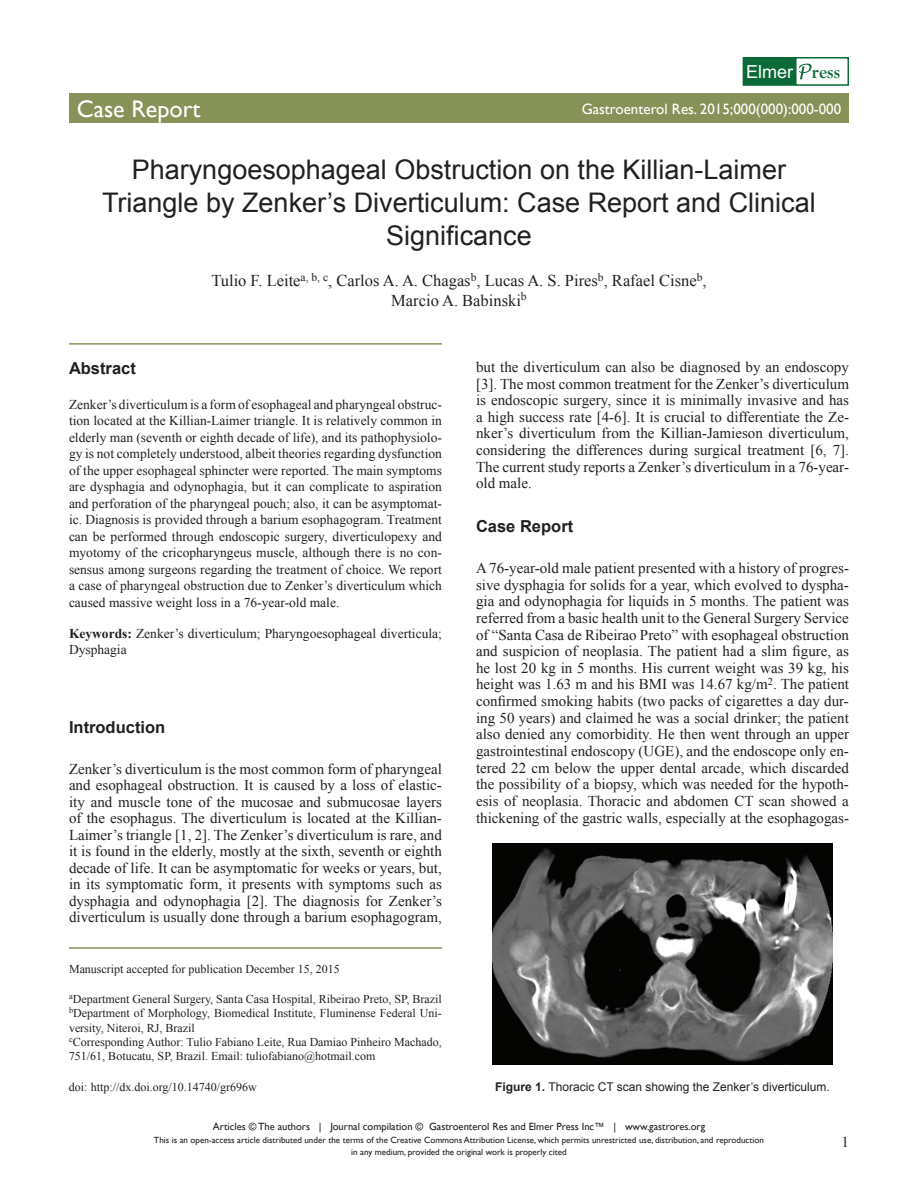
<style>
.page{position:relative;width:918px;height:1188px;background:#fff}
.page>*{position:absolute;margin:0;border:0;box-sizing:border-box;transform-origin:0 0}
.t1{font:27px/33px "Arial";color:#231f20;text-align:center}
.t2{font:24px "Gill Sans";color:#fff}
.t3{font:18px "Arial";color:#fff}
.t4{font:16.5px/19.8px "Times New Roman";color:#231f20;text-align:center}
.t5{font:700 16.5px "Arial";color:#231f20}
.t6{font:15px/16.6px "Times New Roman";color:#231f20;text-align:justify}
.t7{font:15px "Gill Sans";color:#fff}
.t8{font:13.5px/16.5px "Times New Roman";color:#231f20;text-align:justify}
.t9{font:12px/14.4px "Times New Roman";color:#231f20}
.t10{font:12px "Arial";color:#231f20}
.t11{font:10.5px "Gill Sans";color:#231f20}
.t12{font:9px/12px "Gill Sans";color:#231f20;text-align:center}
.s1{font-family:"Goudy Old Style T";font-weight:700;font-size:19.5px;color:#0f693b}
.s2{font-weight:700}
</style>
<div class="page">
<hr style="left:69px;top:343px;width:373px;height:2px;background:#869258">
<div style="left:69px;top:94px;width:390px;height:29px;background:#869258"></div>
<div style="left:459px;top:94px;width:390px;height:29px;background:#869258"></div>
<div style="left:743px;top:58px;width:53px;height:27px;background:#0a6936"></div>
<div style="left:743px;top:57px;width:54px;height:29px;border:2px solid #0a6936"></div>
<div style="left:795px;top:57px;width:54px;height:29px;border:2px solid #0a6936"></div>
<svg style="left:800px;top:64px;width:12px;height:15px"></svg>
<div style="left:743px;top:65px;width:53px;height:16px;background:#0a6936"></div>
<hr style="left:69px;top:947px;width:373px;height:2px;background:#869258">
<img style="left:492px;top:843px;width:341px;height:221px">
<p class="t3" style="left:746px;top:60px;width:96px">Elmer <span class="s1">ress</span></p>
<h2 class="t2" style="left:77px;top:95px;width:125px">Case Report</h2>
<p class="t7" style="left:582px;top:100px;width:261px">Gastroenterol Res. 2015;000(000):000-000</p>
<h1 class="t1" style="left:102px;top:153px;width:715px">Pharyngoesophageal Obstruction on the Killian-Laimer<br>Triangle by Zenker’s Diverticulum: Case Report and Clinical<br>Significance</h1>
<p class="t4" style="left:211px;top:270px;width:497px">Tulio F. Leite<sup>a,</sup> <sup>b,</sup> <sup>c</sup>, Carlos A. A. Chagas<sup>b</sup>, Lucas A. S. Pires<sup>b</sup>, Rafael Cisne<sup>b</sup>,<br>Marcio A. Babinski<sup>b</sup></p>
<p class="t5" style="left:69px;top:356px;width:68px">Abstract</p>
<p class="t8" style="left:69px;top:396px;width:374px">Zenker’s diverticulum is a form of esophageal and pharyngeal obstruc&shy;tion located at the Killian-Laimer triangle. It is relatively common in elderly man (seventh or eighth decade of life), and its pathophysiolo&shy;gy is not completely understood, albeit theories regarding dysfunction of the upper esophageal sphincter were reported. The main symptoms are dysphagia and odynophagia, but it can complicate to aspiration and perforation of the pharyngeal pouch; also, it can be asymptomat&shy;ic. Diagnosis is provided through a barium esophagogram. Treatment can be performed through endoscopic surgery, diverticulopexy and myotomy of the cricopharyngeus muscle, although there is no con&shy;sensus among surgeons regarding the treatment of choice. We report a case of pharyngeal obstruction due to Zenker’s diverticulum which caused massive weight loss in a 76-year-old male.</p>
<p class="t8" style="left:69px;top:625px;width:374px"><span class="s2">Keywords:</span> Zenker’s diverticulum; Pharyngoesophageal diverticula;<br>Dysphagia</p>
<p class="t5" style="left:69px;top:715px;width:98px">Introduction</p>
<p class="t6" style="left:69px;top:760px;width:374px">Zenker’s diverticulum is the most common form of pharyngeal and esophageal obstruction. It is caused by a loss of elastic&shy;ity and muscle tone of the mucosae and submucosae layers of the esophagus. The diverticulum is located at the Killian-Laimer’s triangle [1, 2]. The Zenker’s diverticulum is rare, and it is found in the elderly, mostly at the sixth, seventh or eighth decade of life. It can be asymptomatic for weeks or years, but, in its symptomatic form, it presents with symptoms such as dysphagia and odynophagia [2]. The diagnosis for Zenker’s diverticulum is usually done through a barium esophagogram,</p>
<p class="t6" style="left:476px;top:358px;width:374px">but the diverticulum can also be diagnosed by an endoscopy [3]. The most common treatment for the Zenker’s diverticulum is endoscopic surgery, since it is minimally invasive and has a high success rate [4-6]. It is crucial to differentiate the Ze&shy;nker’s diverticulum from the Killian-Jamieson diverticulum, considering the differences during surgical treatment [6, 7].<br>The current study reports a Zenker’s diverticulum in a 76-year&shy;old male.</p>
<p class="t5" style="left:476px;top:515px;width:99px">Case Report</p>
<p class="t6" style="left:476px;top:559px;width:374px">A 76-year-old male patient presented with a history of progres&shy;sive dysphagia for solids for a year, which evolved to dyspha&shy;gia and odynophagia for liquids in 5 months. The patient was referred from a basic health unit to the General Surgery Service of “Santa Casa de Ribeirao Preto” with esophageal obstruction and suspicion of neoplasia. The patient had a slim figure, as he lost 20 kg in 5 months. His current weight was 39 kg, his height was 1.63 m and his BMI was 14.67 kg/m<sup>2</sup>. The patient confirmed smoking habits (two packs of cigarettes a day dur&shy;ing 50 years) and claimed he was a social drinker; the patient also denied any comorbidity. He then went through an upper gastrointestinal endoscopy (UGE), and the endoscope only en&shy;tered 22 cm below the upper dental arcade, which discarded the possibility of a biopsy, which was needed for the hypoth&shy;esis of neoplasia. Thoracic and abdomen CT scan showed a thickening of the gastric walls, especially at the esophagogas-</p>
<p class="t9" style="left:69px;top:961px;width:272px">Manuscript accepted for publication December 15, 2015</p>
<p class="t9" style="left:69px;top:991px;width:374px"><sup>a</sup>Department General Surgery, Santa Casa Hospital, Ribeirao Preto, SP, Brazil <sup>b</sup>Department of Morphology, Biomedical Institute, Fluminense Federal Uni&shy;versity, Niteroi, RJ, Brazil<br><sup>c</sup>Corresponding Author: Tulio Fabiano Leite, Rua Damiao Pinheiro Machado, 751/61, Botucatu, SP, Brazil. Email: tuliofabiano@hotmail.com</p>
<p class="t9" style="left:69px;top:1079px;width:189px">doi: http://dx.doi.org/10.14740/gr696w</p>
<p class="t10" style="left:495px;top:1078px;width:336px"><span class="s2">Figure 1.</span> Thoracic CT scan showing the Zenker’s diverticulum.</p>
<p class="t11" style="left:213px;top:1120px;width:494px">Articles © The authors | Journal compilation © Gastroenterol Res and Elmer Press Inc™ | www.gastrores.org</p>
<p class="t12" style="left:154px;top:1134px;width:612px">This is an open-access article distributed under the terms of the Creative Commons Attribution License, which permits unrestricted use, distribution, and reproduction in any medium, provided the original work is properly cited</p>
<p class="t6" style="left:842px;top:1134px;width:9px">1</p>
</div>
